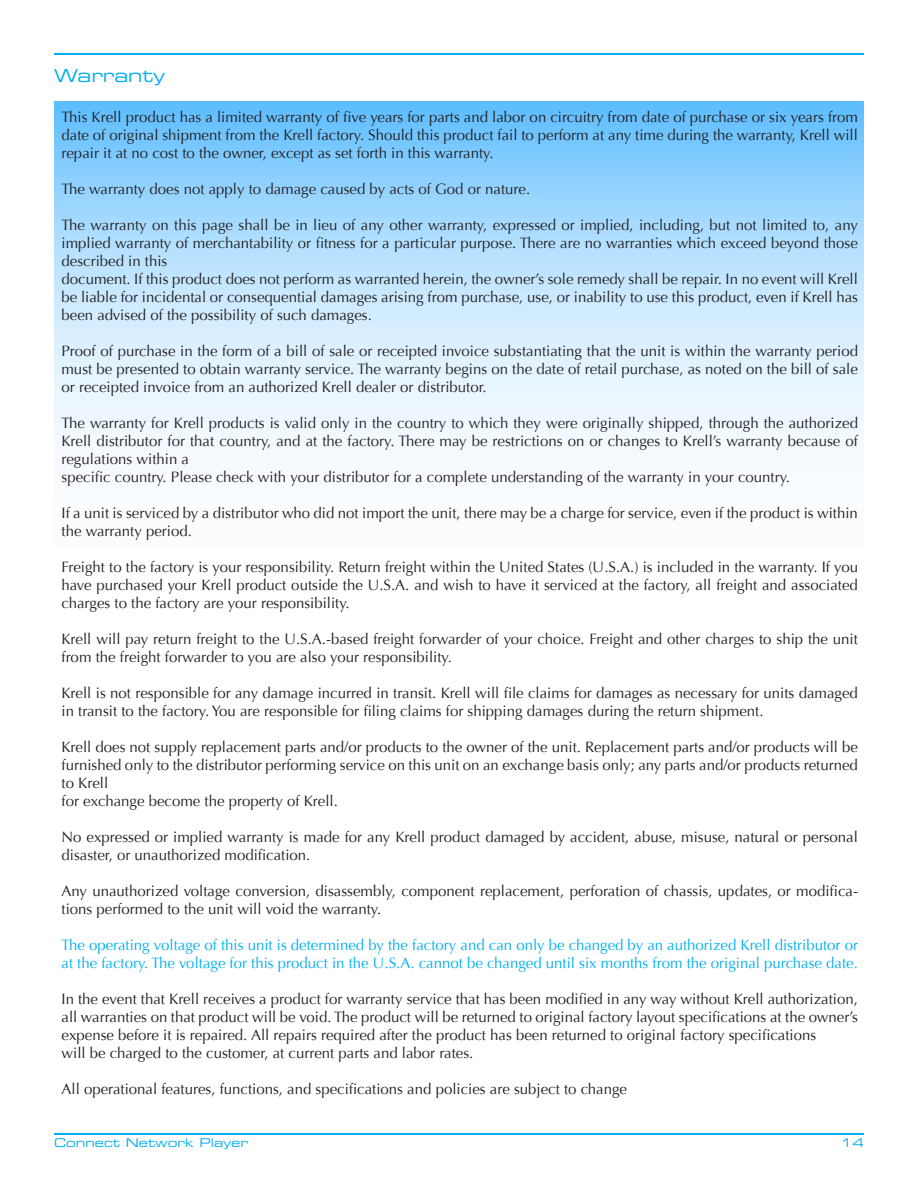
<style>
.page{position:relative;width:918px;height:1188px;background:#fff}
.page>*{position:absolute;margin:0;border:0;box-sizing:border-box;transform-origin:0 0}
.t1{font:18px "Eurostile Extended Two";color:#00aeef}
.t2{font:15px/18px "Optima";color:#231f20}
.t3{font:15px/18px "Optima";color:#00aeef}
.t4{font:12px "Eurostile Extended Two";color:#00aeef}
</style>
<div class="page">
<hr style="left:54px;top:53px;width:810px;height:2px;background:#00aeef">
<hr style="left:54px;top:1133px;width:810px;height:2px;background:#00aeef">
<svg style="left:54px;top:102px;width:810px;height:349px;background:#b8e1ff"></svg>
<p class="t1" style="left:54px;top:63px;width:113px">Warranty</p>
<p class="t2" style="left:62px;top:108px;width:798px;text-align:justify">This Krell product has a limited warranty of five years for parts and labor on circuitry from date of purchase or six years from date of original shipment from the Krell factory. Should this product fail to perform at any time during the warranty, Krell will repair it at no cost to the owner, except as set forth in this warranty.</p>
<p class="t2" style="left:62px;top:180px;width:470px">The warranty does not apply to damage caused by acts of God or nature.</p>
<p class="t2" style="left:62px;top:216px;width:798px">The warranty on this page shall be in lieu of any other warranty, expressed or implied, including, but not limited to, any implied warranty of merchantability or fitness for a particular purpose. There are no warranties which exceed beyond those described in this<br>document. If this product does not perform as warranted herein, the owner’s sole remedy shall be repair. In no event will Krell be liable for incidental or consequential damages arising from purchase, use, or inability to use this product, even if Krell has been advised of the possibility of such damages.</p>
<p class="t2" style="left:62px;top:342px;width:798px;text-align:justify">Proof of purchase in the form of a bill of sale or receipted invoice substantiating that the unit is within the warranty period must be presented to obtain warranty service. The warranty begins on the date of retail purchase, as noted on the bill of sale or receipted invoice from an authorized Krell dealer or distributor.</p>
<p class="t2" style="left:62px;top:414px;width:798px">The warranty for Krell products is valid only in the country to which they were originally shipped, through the authorized Krell distributor for that country, and at the factory. There may be restrictions on or changes to Krell’s warranty because of regulations within a<br>specific country. Please check with your distributor for a complete understanding of the warranty in your country.</p>
<p class="t2" style="left:62px;top:504px;width:798px">If a unit is serviced by a distributor who did not import the unit, there may be a charge for service, even if the product is within the warranty period.</p>
<p class="t2" style="left:62px;top:558px;width:798px;text-align:justify">Freight to the factory is your responsibility. Return freight within the United States (U.S.A.) is included in the warranty. If you have purchased your Krell product outside the U.S.A. and wish to have it serviced at the factory, all freight and associated charges to the factory are your responsibility.</p>
<p class="t2" style="left:62px;top:630px;width:798px">Krell will pay return freight to the U.S.A.-based freight forwarder of your choice. Freight and other charges to ship the unit from the freight forwarder to you are also your responsibility.</p>
<p class="t2" style="left:62px;top:684px;width:798px">Krell is not responsible for any damage incurred in transit. Krell will file claims for damages as necessary for units damaged in transit to the factory. You are responsible for filing claims for shipping damages during the return shipment.</p>
<p class="t2" style="left:62px;top:738px;width:798px">Krell does not supply replacement parts and/or products to the owner of the unit. Replacement parts and/or products will be furnished only to the distributor performing service on this unit on an exchange basis only; any parts and/or products returned to Krell<br>for exchange become the property of Krell.</p>
<p class="t2" style="left:62px;top:828px;width:798px">No expressed or implied warranty is made for any Krell product damaged by accident, abuse, misuse, natural or personal disaster, or unauthorized modification.</p>
<p class="t2" style="left:62px;top:882px;width:798px">Any unauthorized voltage conversion, disassembly, component replacement, perforation of chassis, updates, or modifica&shy;tions performed to the unit will void the warranty.</p>
<p class="t3" style="left:62px;top:936px;width:798px">The operating voltage of this unit is determined by the factory and can only be changed by an authorized Krell distributor or at the factory. The voltage for this product in the U.S.A. cannot be changed until six months from the original purchase date.</p>
<p class="t2" style="left:62px;top:990px;width:798px">In the event that Krell receives a product for warranty service that has been modified in any way without Krell authorization, all warranties on that product will be void. The product will be returned to original factory layout specifications at the owner’s expense before it is repaired. All repairs required after the product has been returned to original factory specifications<br>will be charged to the customer, at current parts and labor rates.</p>
<p class="t2" style="left:62px;top:1080px;width:567px">All operational features, functions, and specifications and policies are subject to change</p>
<p class="t4" style="left:54px;top:1135px;width:196px">Connect Network Player</p>
<p class="t4" style="left:841px;top:1135px;width:25px">14</p>
</div>
